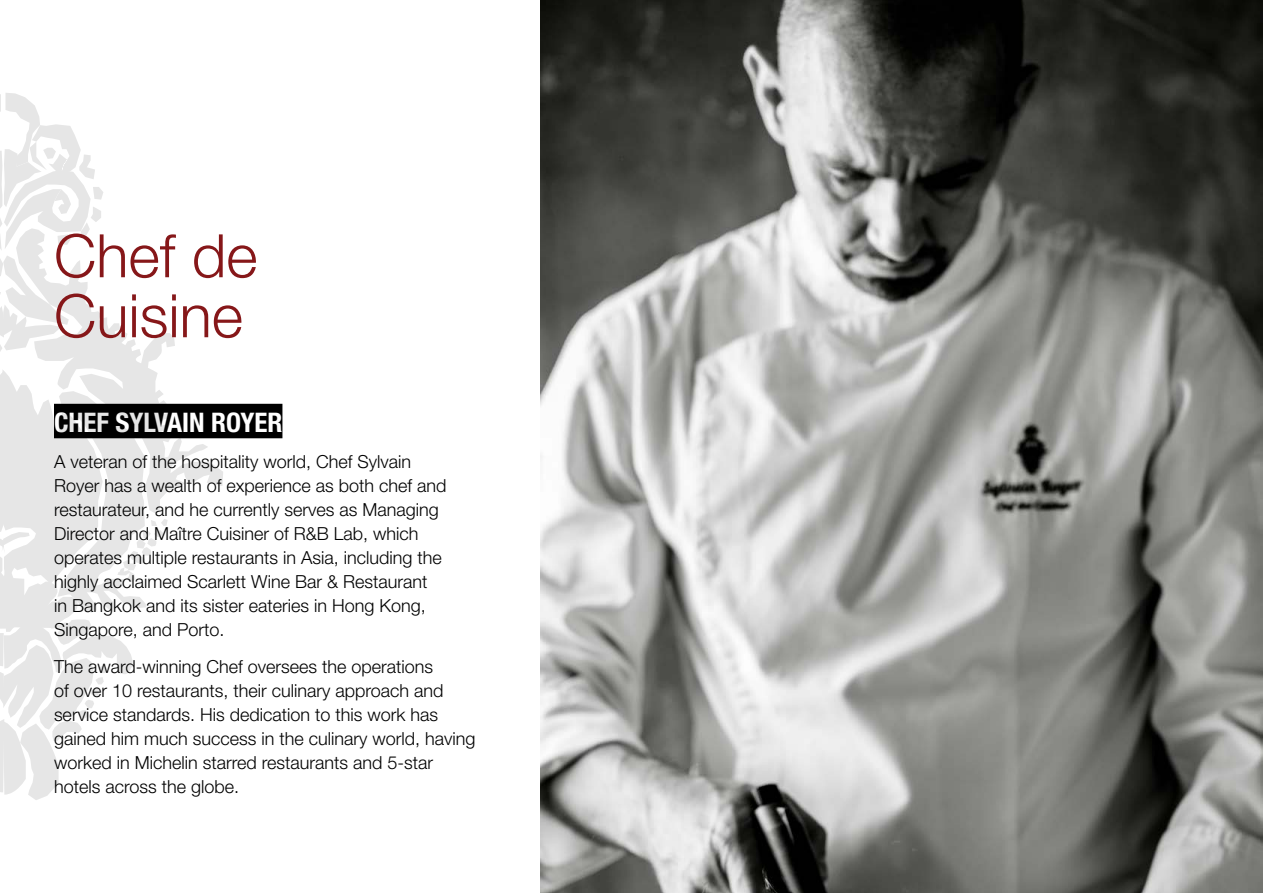
<style>
.page{position:relative;width:1263px;height:893px;background:#fff}
.page>*{position:absolute;margin:0;border:0;box-sizing:border-box;transform-origin:0 0}
.t1{font:300 60px/60px "Helvetica Neue LT Std";color:#861719}
.t2{font:700 condensed 27px "Helvetica Neue LT Std";color:#fff}
.t3{font:300 18px/24px "Helvetica Neue LT Std";color:#000}
</style>
<div class="page">
<img style="left:540px;top:0;width:723px;height:893px">
<div style="left:54px;top:404px;width:228px;height:34px;background:#000"></div>
<svg style="left:36px;top:317px;width:187px;height:174px"></svg>
<svg style="left:0;top:93px;width:103px;height:259px"></svg>
<svg style="left:0;top:369px;width:168px;height:431px"></svg>
<h1 class="t1" style="left:54px;top:225px;width:205px">Chef de<br>Cuisine</h1>
<h2 class="t2" style="left:54px;top:406px;width:230px">CHEF SYLVAIN ROYER</h2>
<p class="t3" style="left:54px;top:449px;width:394px">A veteran of the hospitality world, Chef Sylvain Royer has a wealth of experience as both chef and restaurateur, and he currently serves as Managing Director and Maître Cuisiner of R&amp;B Lab, which operates multiple restaurants in Asia, including the highly acclaimed Scarlett Wine Bar &amp; Restaurant<br>in Bangkok and its sister eateries in Hong Kong, Singapore, and Porto.</p>
<p class="t3" style="left:54px;top:654px;width:423px">The award-winning Chef oversees the operations<br>of over 10 restaurants, their culinary approach and service standards. His dedication to this work has gained him much success in the culinary world, having worked in Michelin starred restaurants and 5-star hotels across the globe.</p>
</div>
